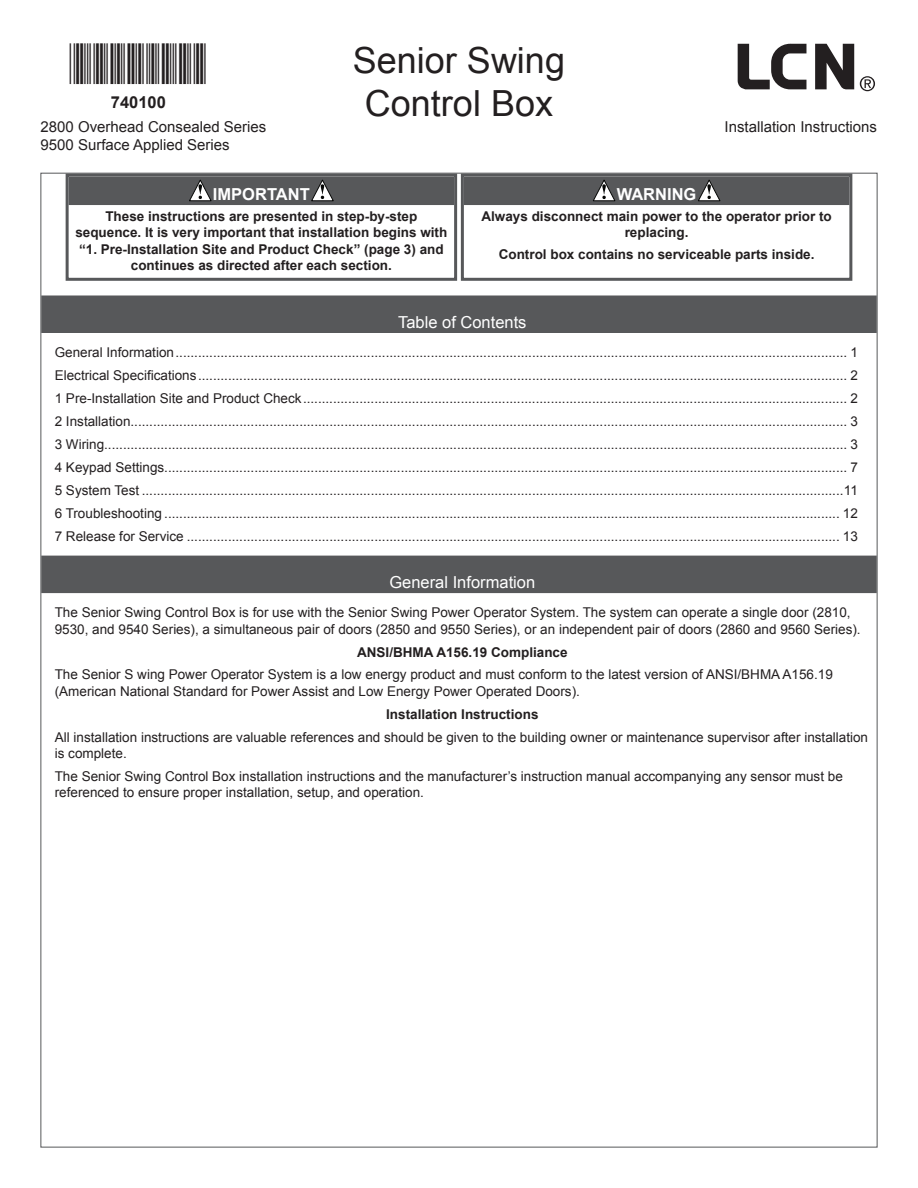
<style>
.page{position:relative;width:918px;height:1188px;background:#fff}
.page>*{position:absolute;margin:0;border:0;box-sizing:border-box;transform-origin:0 0}
.t1{font:36px/43.2px "Arial";color:#231f20;text-align:center}
.t2{font:16.5px "Arial";color:#fff}
.t3{font:700 16.5px "Arial";color:#fff}
.t4{font:700 16.5px "Arial";color:#231f20}
.t5{font:15px/18px "Arial";color:#231f20}
.t6{font:13.5px/23px "Arial";color:#231f20}
.t7{font:700 13.5px/16.2px "Arial";color:#231f20;text-align:center}
</style>
<div class="page">
<svg style="left:860px;top:76px;width:15px;height:15px"></svg>
<svg style="left:738px;top:44px;width:68px;height:45px"></svg>
<svg style="left:815px;top:44px;width:39px;height:46px"></svg>
<div style="left:41px;top:295px;width:836px;height:38px;background:#57585a"></div>
<div style="left:41px;top:556px;width:836px;height:37px;background:#57585a"></div>
<div style="left:69px;top:177px;width:385px;height:28px;background:#57585a"></div>
<svg style="left:189px;top:179px;width:23px;height:23px"></svg>
<svg style="left:311px;top:179px;width:23px;height:23px"></svg>
<div style="left:66px;top:174px;width:391px;height:107px;border:3px solid #57585a"></div>
<div style="left:464px;top:177px;width:385px;height:28px;background:#57585a"></div>
<svg style="left:593px;top:179px;width:23px;height:23px"></svg>
<svg style="left:698px;top:179px;width:23px;height:23px"></svg>
<div style="left:461px;top:174px;width:391px;height:107px;border:3px solid #57585a"></div>
<p class="t4" style="left:111px;top:91px;width:57px">740100</p>
<p class="t5" style="left:40px;top:118px;width:227px">2800 Overhead Consealed Series<br>9500 Surface Applied Series</p>
<h1 class="t1" style="left:353px;top:39px;width:214px">Senior Swing<br>Control Box</h1>
<p class="t5" style="left:725px;top:118px;width:154px">Installation Instructions</p>
<p class="t3" style="left:213px;top:183px;width:98px">important</p>
<p class="t7" style="left:75px;top:209px;width:373px">These instructions are presented in step-by-step sequence. It is very important that installation begins with “1. Pre-Installation Site and Product Check” (page 3) and continues as directed after each section.</p>
<p class="t3" style="left:617px;top:183px;width:81px">warning</p>
<p class="t7" style="left:481px;top:209px;width:352px">Always disconnect main power to the operator prior to replacing.</p>
<p class="t7" style="left:499px;top:247px;width:317px">Control box contains no serviceable parts inside.</p>
<p class="t2" style="left:398px;top:311px;width:130px">Table of Contents</p>
<p class="t6" style="left:55px;top:341px;width:805px;text-align:justify">General Information................................................................................................................................................................................... 1<br>Electrical Specifications............................................................................................................................................................................. 2<br>1 Pre-Installation Site and Product Check................................................................................................................................................. 2<br>2 Installation............................................................................................................................................................................................... 3<br>3 Wiring...................................................................................................................................................................................................... 3<br>4 Keypad Settings...................................................................................................................................................................................... 7<br>5 System Test ...........................................................................................................................................................................................11<br>6 Troubleshooting .................................................................................................................................................................................... 12<br>7 Release for Service .............................................................................................................................................................................. 13</p>
<p class="t2" style="left:389px;top:571px;width:147px">General Information</p>
<p class="t6" style="left:55px;top:605px;width:807px;line-height:16.2px">The Senior Swing Control Box is for use with the Senior Swing Power Operator System. The system can operate a single door (2810,<br>9530, and 9540 Series), a simultaneous pair of doors (2850 and 9550 Series), or an independent pair of doors (2860 and 9560 Series).</p>
<p class="t7" style="left:357px;top:644px;width:212px">ANSI/BHMA A156.19 Compliance</p>
<p class="t6" style="left:55px;top:667px;width:780px;line-height:16.2px">The Senior S wing Power Operator System is a low energy product and must conform to the latest version of ANSI/BHMA A156.19 (American National Standard for Power Assist and Low Energy Power Operated Doors).</p>
<p class="t7" style="left:386px;top:706px;width:154px">Installation Instructions</p>
<p class="t6" style="left:55px;top:729px;width:815px;line-height:16.2px">All installation instructions are valuable references and should be given to the building owner or maintenance supervisor after installation is complete.</p>
<p class="t6" style="left:55px;top:768px;width:790px;line-height:16.2px">The Senior Swing Control Box installation instructions and the manufacturer’s instruction manual accompanying any sensor must be referenced to ensure proper installation, setup, and operation.</p>
</div>
